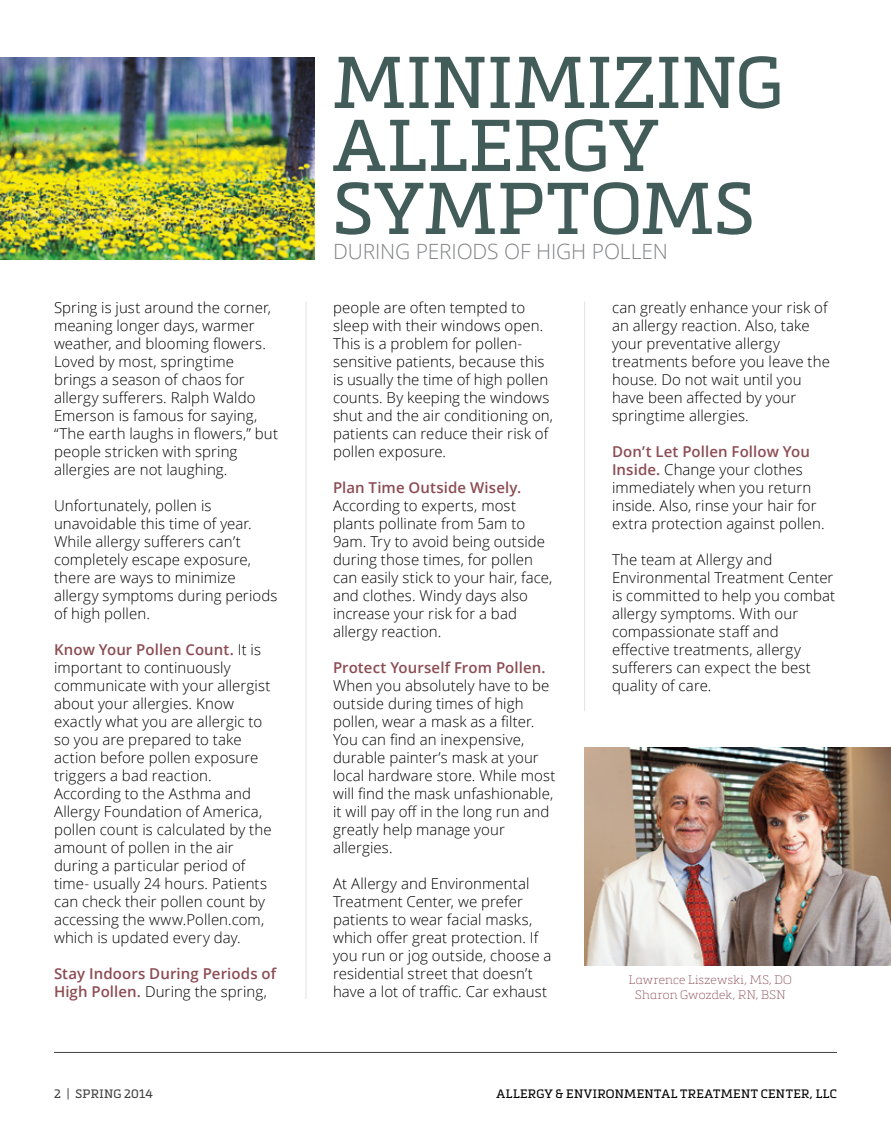
<style>
.page{position:relative;width:891px;height:1134px;background:#fff}
.page>*{position:absolute;margin:0;border:0;box-sizing:border-box;transform-origin:0 0}
.t1{font:72px "Metronic Slab Pro";letter-spacing:.005em;color:#415c59}
.Subtitle{font:300 21px "Open Sans";letter-spacing:-.005em;color:#808285}
.Body{font:300 15px/18px "Open Sans";letter-spacing:.005em;color:#000}
.Body-2{font:600 15px/18px "Open Sans";letter-spacing:.005em;color:#8b4c53}
.t2{font:12px "Metronic Slab Pro Air";letter-spacing:.02em;color:#8b4c53}
.t3{font:12px "Metronic Slab Pro";letter-spacing:.03em;color:#000}
.Folio{font:12px "Metronic Slab Pro";letter-spacing:.025em;color:#414042}
.s1{font-weight:600;color:#8b4c53}
.s2{font-weight:300;color:#000}
</style>
<div class="page">
<hr style="left:54px;top:1052px;width:783px;height:1px;background:#414042">
<img style="left:584px;top:748px;width:306px;height:218px">
<img style="left:0;top:57px;width:315px;height:202px">
<hr style="left:306px;top:302px;width:1px;height:697px;background:#e2e2e3">
<hr style="left:584px;top:302px;width:1px;height:409px;background:#e2e2e3">
<hr style="left:890px;top:747px;width:1px;height:387px;background:#faf9f9">
<p class="Body" style="left:54px;top:298px;width:226px">Spring is just around the corner, meaning longer days, warmer weather, and blooming flowers.<br>Loved by most, springtime brings a season of chaos for allergy sufferers. Ralph Waldo<br>Emerson is famous for saying, “The earth laughs in flowers,” but people stricken with spring allergies are not laughing.</p>
<p class="Body" style="left:54px;top:496px;width:225px">Unfortunately, pollen is unavoidable this time of year.<br>While allergy sufferers can’t completely escape exposure, there are ways to minimize allergy symptoms during periods of high pollen.</p>
<p class="Body" style="left:54px;top:640px;width:219px"><span class="s1">Know Your Pollen Count.</span> It is important to continuously communicate with your allergist about your allergies. Know exactly what you are allergic to so you are prepared to take action before pollen exposure triggers a bad reaction.<br>According to the Asthma and<br>Allergy Foundation of America, pollen count is calculated by the amount of pollen in the air during a particular period of time- usually 24 hours. Patients can check their pollen count by accessing the www.Pollen.com, which is updated every day.</p>
<p class="Body-2" style="left:54px;top:964px;width:224px">Stay Indoors During Periods of<br>High Pollen. <span class="s2">During the spring,</span></p>
<p class="t1" style="left:333px;top:31px;width:452px">MINIMIZING</p>
<p class="t1" style="left:333px;top:94px;width:327px">ALLERGY</p>
<p class="t1" style="left:333px;top:157px;width:423px">SYMPTOMS</p>
<p class="Subtitle" style="left:333px;top:237px;width:336px">DURING PERIODS OF HIGH POLLEN</p>
<p class="Body" style="left:333px;top:298px;width:222px">people are often tempted to sleep with their windows open.<br>This is a problem for pollen&shy;sensitive patients, because this is usually the time of high pollen counts. By keeping the windows shut and the air conditioning on, patients can reduce their risk of pollen exposure.</p>
<p class="Body" style="left:333px;top:478px;width:221px"><span class="s1">Plan Time Outside Wisely.<br></span>According to experts, most plants pollinate from 5am to<br>9am. Try to avoid being outside during those times, for pollen can easily stick to your hair, face, and clothes. Windy days also increase your risk for a bad allergy reaction.</p>
<p class="Body" style="left:333px;top:658px;width:224px"><span class="s1">Protect Yourself From Pollen.<br></span>When you absolutely have to be outside during times of high pollen, wear a mask as a filter.<br>You can find an inexpensive, durable painter’s mask at your local hardware store. While most will find the mask unfashionable, it will pay off in the long run and greatly help manage your allergies.</p>
<p class="Body" style="left:333px;top:874px;width:220px">At Allergy and Environmental<br>Treatment Center, we prefer patients to wear facial masks, which offer great protection. If you run or jog outside, choose a residential street that doesn’t have a lot of traffic. Car exhaust</p>
<p class="Body" style="left:612px;top:298px;width:219px">can greatly enhance your risk of an allergy reaction. Also, take your preventative allergy treatments before you leave the house. Do not wait until you have been affected by your springtime allergies.</p>
<p class="Body" style="left:612px;top:442px;width:214px"><span class="s1">Don’t Let Pollen Follow You<br>Inside.</span> Change your clothes immediately when you return inside. Also, rinse your hair for extra protection against pollen.</p>
<p class="Body" style="left:612px;top:550px;width:225px">The team at Allergy and<br>Environmental Treatment Center is committed to help you combat allergy symptoms. With our compassionate staff and effective treatments, allergy sufferers can expect the best quality of care.</p>
<p class="t2" style="left:629px;top:972px;width:165px">Lawrence Liszewski, MS, DO</p>
<p class="t2" style="left:635px;top:987px;width:152px">Sharon Gwozdek, RN, BSN</p>
<p class="Folio" style="left:54px;top:1085px;width:101px">2 | SPRING 2014</p>
<p class="t3" style="left:497px;top:1085px;width:342px">ALLERGY &amp; ENVIRONMENTAL TREATMENT CENTER, LLC</p>
</div>
